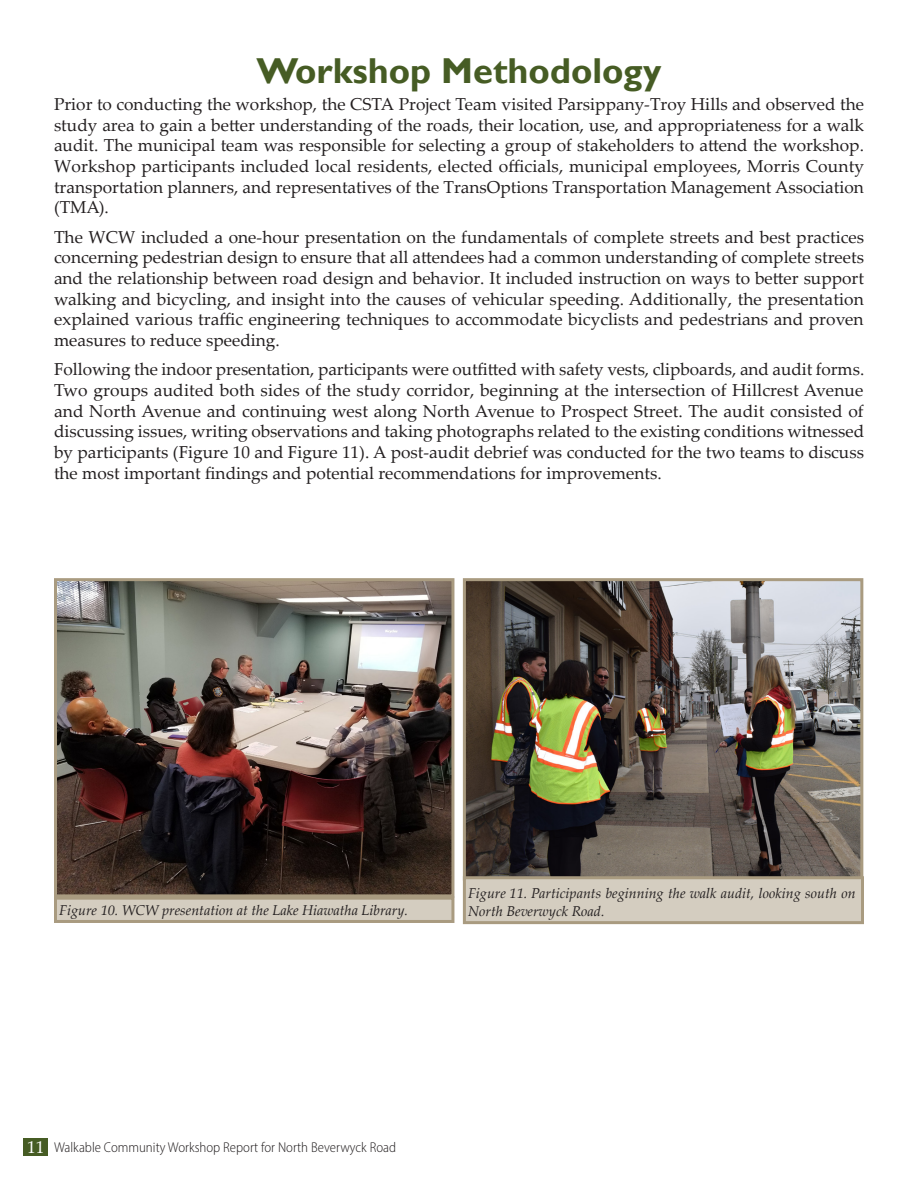
<style>
.page{position:relative;width:918px;height:1188px;background:#fff}
.page>*{position:absolute;margin:0;border:0;box-sizing:border-box;transform-origin:0 0}
.Heading_1__Section_H{font:700 36px "Gill Sans";color:#465c24}
.Body{font:17.25px/20.7px "Palatino Linotype";color:#231f20;text-align:justify}
.t1{font:italic 14.25px/18px "Palatino Linotype";color:#231f20}
.t2{font:300 semi-condensed 14.25px "Myriad Pro";color:#231f20}
.s1{font-family:"Palatino Linotype";font-weight:400;font-stretch:normal;font-size:17.25px;color:#fff}
</style>
<div class="page">
<div style="left:24px;top:1138px;width:24px;height:18px;background:#465c24"></div>
<img style="left:58px;top:582px;width:392px;height:311px">
<div style="left:54px;top:578px;width:400px;height:319px;border:3px solid #a99b80"></div>
<div style="left:56px;top:898px;width:397px;height:23px;background:#d4cdc0"></div>
<div style="left:54px;top:897px;width:400px;height:26px;border:3px solid #a99b80"></div>
<img style="left:467px;top:582px;width:392px;height:294px">
<div style="left:463px;top:578px;width:400px;height:303px;border:3px solid #a99b80"></div>
<div style="left:464px;top:878px;width:398px;height:45px;background:#d4cdc0"></div>
<div style="left:463px;top:876px;width:401px;height:48px;border:3px solid #a99b80"></div>
<p class="Heading_1__Section_H" style="left:256px;top:49px;width:407px">Workshop Methodology</p>
<p class="Body" style="left:54px;top:93px;width:812px">Prior to conducting the workshop, the CSTA Project Team visited Parsippany-Troy Hills and observed the study area to gain a better understanding of the roads, their location, use, and appropriateness for a walk audit. The municipal team was responsible for selecting a group of stakeholders to attend the workshop.<br>Workshop participants included local residents, elected officials, municipal employees, Morris County transportation planners, and representatives of the TransOptions Transportation Management Association (TMA).</p>
<p class="Body" style="left:54px;top:226px;width:812px">The WCW included a one-hour presentation on the fundamentals of complete streets and best practices concerning pedestrian design to ensure that all attendees had a common understanding of complete streets and the relationship between road design and behavior. It included instruction on ways to better support walking and bicycling, and insight into the causes of vehicular speeding. Additionally, the presentation explained various traffic engineering techniques to accommodate bicyclists and pedestrians and proven measures to reduce speeding.</p>
<p class="Body" style="left:54px;top:358px;width:812px">Following the indoor presentation, participants were outfitted with safety vests, clipboards, and audit forms.<br>Two groups audited both sides of the study corridor, beginning at the intersection of Hillcrest Avenue and North Avenue and continuing west along North Avenue to Prospect Street. The audit consisted of discussing issues, writing observations and taking photographs related to the existing conditions witnessed by participants (Figure 10 and Figure 11). A post-audit debrief was conducted for the two teams to discuss the most important findings and potential recommendations for improvements.</p>
<p class="t1" style="left:59px;top:900px;width:350px">Figure 10. WCW presentation at the Lake Hiawatha Library.</p>
<p class="t1" style="left:468px;top:883px;width:389px">Figure 11. Participants beginning the walk audit, looking south on<br>North Beverwyck Road.</p>
<p class="t2" style="left:27px;top:1139px;width:370px"><span class="s1">11</span> Walkable Community Workshop Report for North Beverwyck Road</p>
</div>
